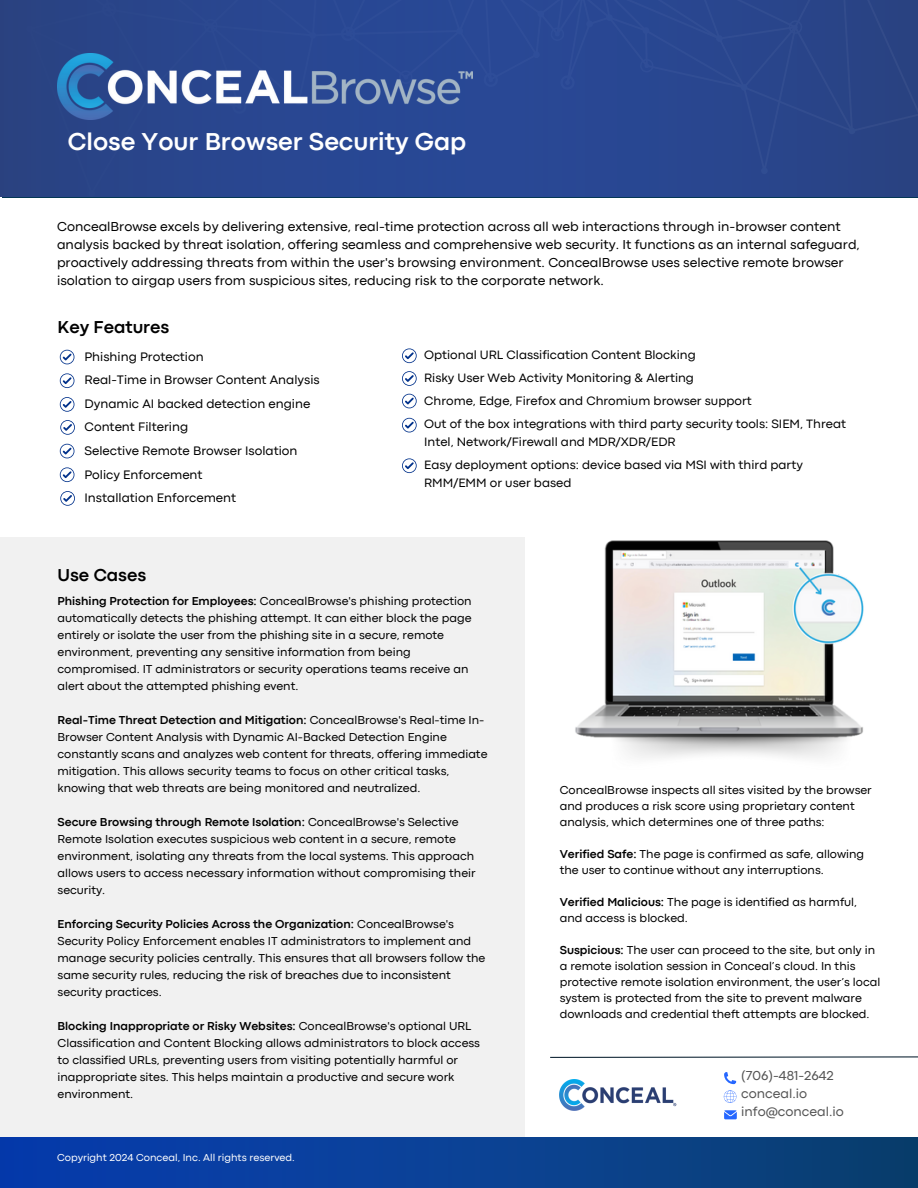
<style>
.page{position:relative;width:918px;height:1188px;background:#fff}
.page>*{position:absolute;margin:0;border:0;box-sizing:border-box;transform-origin:0 0}
.t1{font:700 25.5px "Codec Pro";color:#fff}
.t2{font:700 18px "Codec Pro";color:#000}
.t3{font:13.5px/18px "Codec Pro";color:#000}
.t4{font:13.5px/18px "Codec Pro";color:#545454}
.t5{font:12.9px "Codec Pro";color:#000}
.t6{font:12.6px/17.5px "Codec Pro";color:#000}
.t7{font:12px/17px "Codec Pro";color:#000}
.t8{font:10.5px "Codec Pro";color:#fff}
.s1{font-weight:700}
</style>
<div class="page">
<div style="left:0;top:0;width:918px;height:197px;background:linear-gradient(to right,#29468d,#29468e)"></div>
<div style="left:0;top:1137px;width:918px;height:51px;background:linear-gradient(to right,#083db2,#0b4171)"></div>
<svg style="left:724px;top:1072px;width:12px;height:12px"></svg>
<svg style="left:724px;top:1090px;width:12px;height:13px"></svg>
<svg style="left:724px;top:1110px;width:12px;height:9px"></svg>
<img style="left:57px;top:53px;width:415px;height:66px">
<svg style="left:402px;top:348px;width:15px;height:15px"></svg>
<div style="left:0;top:537px;width:525px;height:600px;background:#f1f1f1"></div>
<img style="left:575px;top:540px;width:289px;height:198px">
<img style="left:610px;top:735px;width:243px;height:23px">
<img style="left:560px;top:1080px;width:117px;height:31px">
<svg style="left:550px;top:1056px;width:368px;height:2px"></svg>
<svg style="left:402px;top:371px;width:15px;height:15px"></svg>
<svg style="left:402px;top:394px;width:15px;height:14px"></svg>
<svg style="left:402px;top:418px;width:15px;height:14px"></svg>
<svg style="left:402px;top:458px;width:15px;height:15px"></svg>
<svg style="left:60px;top:350px;width:14px;height:14px"></svg>
<svg style="left:60px;top:373px;width:14px;height:15px"></svg>
<svg style="left:60px;top:397px;width:14px;height:15px"></svg>
<svg style="left:60px;top:420px;width:15px;height:15px"></svg>
<svg style="left:60px;top:444px;width:14px;height:14px"></svg>
<svg style="left:60px;top:467px;width:14px;height:15px"></svg>
<svg style="left:60px;top:491px;width:15px;height:15px"></svg>
<h1 class="t1" style="left:68px;top:133px;width:400px">Close Your Browser Security Gap</h1>
<h2 class="t3" style="left:57px;top:218px;width:804px">ConcealBrowse excels by delivering extensive, real-time protection across all web interactions through in-browser content analysis backed by threat isolation, offering seamless and comprehensive web security. It functions as an internal safeguard, proactively addressing threats from within the user's browsing environment. ConcealBrowse uses selective remote browser isolation to airgap users from suspicious sites, reducing risk to the corporate network.</h2>
<h3 class="t2" style="left:58px;top:321px;width:113px">Key Features</h3>
<p class="t5" style="left:85px;top:352px;width:121px">Phishing Protection</p>
<p class="t5" style="left:85px;top:375px;width:237px">Real-Time in Browser Content Analysis</p>
<p class="t5" style="left:85px;top:399px;width:227px">Dynamic AI backed detection engine</p>
<p class="t5" style="left:85px;top:423px;width:105px">Content Filtering</p>
<p class="t5" style="left:85px;top:446px;width:214px">Selective Remote Browser Isolation</p>
<p class="t5" style="left:85px;top:470px;width:120px">Policy Enforcement</p>
<h3 class="t5" style="left:85px;top:493px;width:153px">Installation Enforcement</h3>
<h3 class="t2" style="left:58px;top:569px;width:90px">Use Cases</h3>
<h3 class="t6" style="left:424px;top:347px;width:273px">Optional URL Classification Content Blocking</h3>
<h3 class="t6" style="left:424px;top:370px;width:271px">Risky User Web Activity Monitoring &amp; Alerting</h3>
<h3 class="t6" style="left:424px;top:393px;width:329px">Chrome, Edge, Firefox and Chromium browser support</h3>
<h3 class="t6" style="left:424px;top:416px;width:423px">Out of the box integrations with third party security tools: SIEM, Threat<br>Intel, Network/Firewall and MDR/XDR/EDR</h3>
<h3 class="t6" style="left:424px;top:457px;width:380px">Easy deployment options: device based via MSI with third party<br>RMM/EMM or user based</h3>
<p class="t7" style="left:58px;top:594px;width:416px"><span class="s1">Phishing Protection for Employees:</span> ConcealBrowse's phishing protection automatically detects the phishing attempt. It can either block the page entirely or isolate the user from the phishing site in a secure, remote environment, preventing any sensitive information from being compromised. IT administrators or security operations teams receive an alert about the attempted phishing event.</p>
<p class="t7" style="left:58px;top:713px;width:431px"><span class="s1">Real-Time Threat Detection and Mitigation:</span> ConcealBrowse's Real-time In-Browser Content Analysis with Dynamic AI-Backed Detection Engine constantly scans and analyzes web content for threats, offering immediate mitigation. This allows security teams to focus on other critical tasks, knowing that web threats are being monitored and neutralized.</p>
<p class="t7" style="left:58px;top:815px;width:420px"><span class="s1">Secure Browsing through Remote Isolation:</span> ConcealBrowse's Selective Remote Isolation executes suspicious web content in a secure, remote environment, isolating any threats from the local systems. This approach allows users to access necessary information without compromising their security.</p>
<p class="t7" style="left:58px;top:917px;width:429px"><span class="s1">Enforcing Security Policies Across the Organization:</span> ConcealBrowse's Security Policy Enforcement enables IT administrators to implement and manage security policies centrally. This ensures that all browsers follow the same security rules, reducing the risk of breaches due to inconsistent security practices.</p>
<p class="t7" style="left:58px;top:1019px;width:424px"><span class="s1">Blocking Inappropriate or Risky Websites:</span> ConcealBrowse's optional URL Classification and Content Blocking allows administrators to block access to classified URLs, preventing users from visiting potentially harmful or inappropriate sites. This helps maintain a productive and secure work environment.</p>
<h3 class="t8" style="left:57px;top:1154px;width:239px">Copyright 2024 Conceal, Inc. All rights reserved.</h3>
<h3 class="t7" style="left:560px;top:783px;width:314px;line-height:16px">ConcealBrowse inspects all sites visited by the browser and produces a risk score using proprietary content analysis, which determines one of three paths:</h3>
<h3 class="t7" style="left:560px;top:847px;width:306px;line-height:16px"><span class="s1">Verified Safe:</span> The page is confirmed as safe, allowing the user to continue without any interruptions.</h3>
<h3 class="t7" style="left:560px;top:895px;width:299px;line-height:16px"><span class="s1">Verified Malicious:</span> The page is identified as harmful, and access is blocked.</h3>
<h3 class="t7" style="left:560px;top:943px;width:322px;line-height:16px"><span class="s1">Suspicious:</span> The user can proceed to the site, but only in a remote isolation session in Conceal’s cloud. In this protective remote isolation environment, the user’s local system is protected from the site to prevent malware downloads and credential theft attempts are blocked.</h3>
<p class="t4" style="left:741px;top:1067px;width:104px">(706)-481-2642 conceal.io info@conceal.io</p>
</div>
